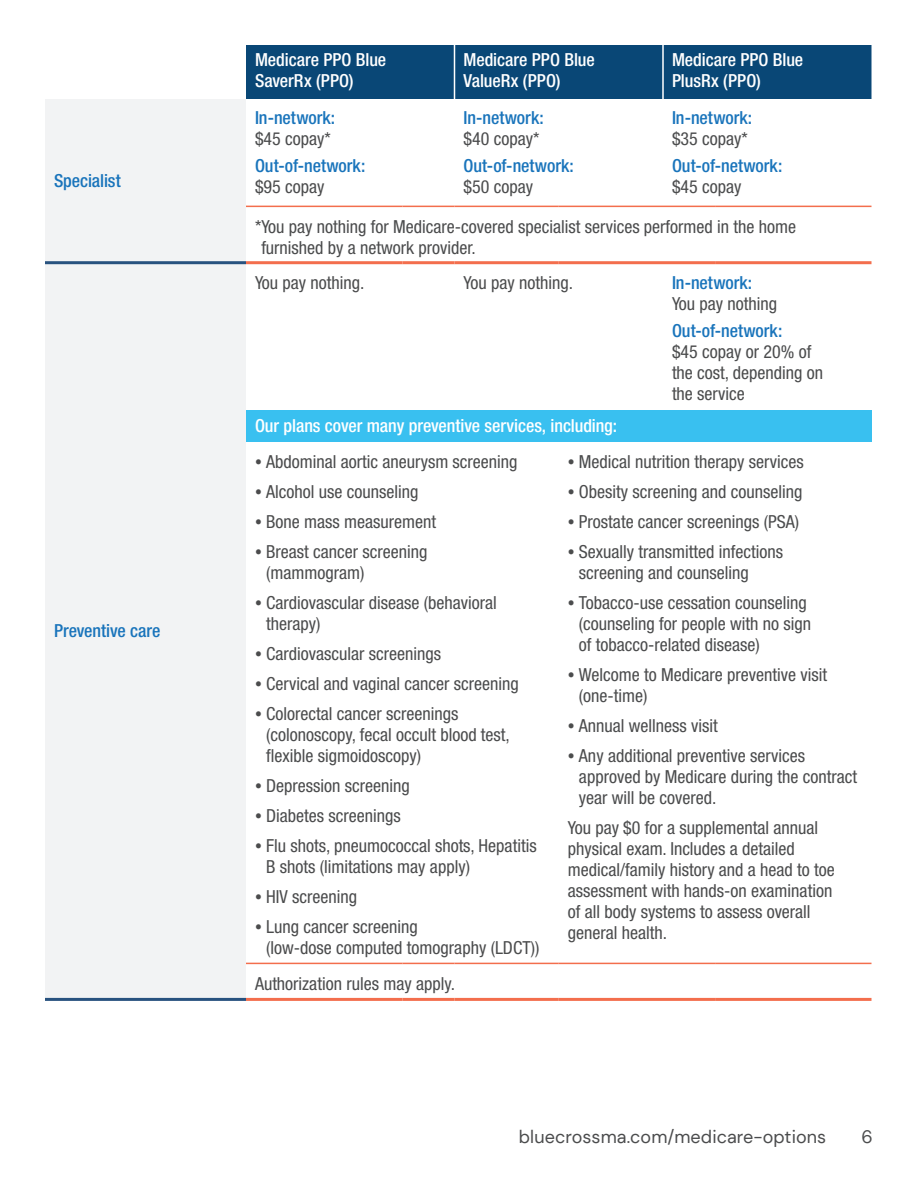
<style>
.page{position:relative;width:918px;height:1188px;background:#fff}
.page>*{position:absolute;margin:0;border:0;box-sizing:border-box;transform-origin:0 0}
.t1{font:condensed 18px/21px "Helvetica Neue LT Std";color:#4b4c4d}
.t2{font:500 condensed 18px/21px "Helvetica Neue LT Std";color:#1974bb}
.t3{font:500 condensed 18px/21px "Helvetica Neue LT Std";color:#fff}
.t4{font:18px "DM Sans";letter-spacing:.005em;color:#4b4c4d}
.s1{font-weight:400;color:#4b4c4d}
.s2{font-weight:500;color:#1974bb}
.s3{font-family:"DM Sans";font-weight:700;font-stretch:normal}
</style>
<div class="page">
<div style="left:246px;top:45px;width:626px;height:54px;background:#094776"></div>
<div style="left:45px;top:99px;width:201px;height:899px;background:#f2f3f4"></div>
<div style="left:246px;top:411px;width:626px;height:31px;background:#39c0f0"></div>
<hr style="left:454px;top:45px;width:1px;height:54px;background:#fff">
<hr style="left:662px;top:45px;width:2px;height:54px;background:#fff">
<hr style="left:246px;top:261px;width:156px;height:3px;background:#f36e4d">
<hr style="left:402px;top:261px;width:52px;height:3px;background:#f36e4d">
<hr style="left:454px;top:261px;width:105px;height:3px;background:#f36e4d">
<hr style="left:559px;top:261px;width:104px;height:3px;background:#f36e4d">
<hr style="left:663px;top:261px;width:52px;height:3px;background:#f36e4d">
<hr style="left:715px;top:261px;width:157px;height:3px;background:#f36e4d">
<hr style="left:246px;top:998px;width:156px;height:3px;background:#f36e4d">
<hr style="left:402px;top:998px;width:52px;height:3px;background:#f36e4d">
<hr style="left:454px;top:998px;width:105px;height:3px;background:#f36e4d">
<hr style="left:559px;top:998px;width:104px;height:3px;background:#f36e4d">
<hr style="left:663px;top:998px;width:52px;height:3px;background:#f36e4d">
<hr style="left:715px;top:998px;width:157px;height:3px;background:#f36e4d">
<hr style="left:246px;top:206px;width:156px;height:1px;background:#f36e4d">
<hr style="left:402px;top:206px;width:52px;height:1px;background:#f36e4d">
<hr style="left:454px;top:206px;width:105px;height:1px;background:#f36e4d">
<hr style="left:559px;top:206px;width:104px;height:1px;background:#f36e4d">
<hr style="left:663px;top:206px;width:52px;height:1px;background:#f36e4d">
<hr style="left:715px;top:206px;width:157px;height:1px;background:#f36e4d">
<hr style="left:45px;top:261px;width:201px;height:3px;background:#28527f">
<hr style="left:45px;top:998px;width:201px;height:3px;background:#28527f">
<hr style="left:246px;top:963px;width:156px;height:1px;background:#f36e4d">
<hr style="left:402px;top:963px;width:52px;height:1px;background:#f36e4d">
<hr style="left:454px;top:963px;width:105px;height:1px;background:#f36e4d">
<hr style="left:559px;top:963px;width:104px;height:1px;background:#f36e4d">
<hr style="left:663px;top:963px;width:52px;height:1px;background:#f36e4d">
<hr style="left:715px;top:963px;width:157px;height:1px;background:#f36e4d">
<p class="t2" style="left:54px;top:169px;width:68px">Specialist</p>
<p class="t2" style="left:54px;top:620px;width:108px">Preventive care</p>
<p class="t3" style="left:255px;top:49px;width:133px">Medicare PPO Blue<br>SaverRx (PPO)</p>
<p class="t3" style="left:464px;top:49px;width:133px">Medicare PPO Blue<br>ValueRx (PPO)</p>
<p class="t3" style="left:672px;top:49px;width:133px">Medicare PPO Blue<br>PlusRx (PPO)</p>
<p class="t2" style="left:672px;top:107px;width:82px">In-network: <span class="s1">$35 copay*</span></p>
<p class="t2" style="left:672px;top:155px;width:112px">Out-of-network: <span class="s1">$45 copay</span></p>
<p class="t1" style="left:261px;top:216px;width:536px;text-indent:-6px">*You pay nothing for Medicare-covered specialist services performed in the home furnished by a network provider.</p>
<p class="t2" style="left:255px;top:107px;width:82px">In-network: <span class="s1">$45 copay*</span></p>
<p class="t2" style="left:255px;top:155px;width:112px">Out-of-network: <span class="s1">$95 copay</span></p>
<p class="t2" style="left:464px;top:107px;width:82px">In-network: <span class="s1">$40 copay*</span></p>
<p class="t2" style="left:464px;top:155px;width:112px">Out-of-network: <span class="s1">$50 copay</span></p>
<p class="t1" style="left:255px;top:272px;width:111px">You pay nothing.</p>
<p class="t1" style="left:464px;top:272px;width:111px">You pay nothing.</p>
<p class="t1" style="left:672px;top:272px;width:107px"><span class="s2">In-network:<br></span>You pay nothing</p>
<p class="t1" style="left:672px;top:320px;width:153px"><span class="s2">Out-of-network:<br></span>$45 copay or 20% of the cost, depending on the service</p>
<p class="t3" style="left:255px;top:415px;width:364px">Our plans cover many preventive services, including:</p>
<p class="t1" style="left:255px;top:451px;width:264px"><span class="s3">•</span> Abdominal aortic aneurysm screening</p>
<p class="t1" style="left:255px;top:481px;width:165px"><span class="s3">•</span> Alcohol use counseling</p>
<p class="t1" style="left:255px;top:511px;width:183px"><span class="s3">•</span> Bone mass measurement</p>
<p class="t1" style="left:266px;top:541px;width:163px;text-indent:-11px"><span class="s3">•</span> Breast cancer screening (mammogram)</p>
<p class="t1" style="left:266px;top:592px;width:232px;text-indent:-11px"><span class="s3">•</span> Cardiovascular disease (behavioral therapy)</p>
<p class="t1" style="left:255px;top:643px;width:188px"><span class="s3">•</span> Cardiovascular screenings</p>
<p class="t1" style="left:255px;top:673px;width:265px"><span class="s3">•</span> Cervical and vaginal cancer screening</p>
<p class="t1" style="left:266px;top:703px;width:245px;text-indent:-11px"><span class="s3">•</span> Colorectal cancer screenings (colonoscopy, fecal occult blood test, flexible sigmoidoscopy)</p>
<p class="t1" style="left:255px;top:775px;width:156px"><span class="s3">•</span> Depression screening</p>
<p class="t1" style="left:255px;top:805px;width:147px"><span class="s3">•</span> Diabetes screenings</p>
<p class="t1" style="left:266px;top:835px;width:272px;text-indent:-11px"><span class="s3">•</span> Flu shots, pneumococcal shots, Hepatitis<br>B shots (limitations may apply)</p>
<p class="t1" style="left:255px;top:886px;width:104px"><span class="s3">•</span> HIV screening</p>
<p class="t1" style="left:266px;top:916px;width:275px;text-indent:-11px"><span class="s3">•</span> Lung cancer screening<br>(low-dose computed tomography (LDCT))</p>
<p class="t1" style="left:568px;top:451px;width:238px"><span class="s3">•</span> Medical nutrition therapy services</p>
<p class="t1" style="left:568px;top:481px;width:236px"><span class="s3">•</span> Obesity screening and counseling</p>
<p class="t1" style="left:568px;top:511px;width:233px"><span class="s3">•</span> Prostate cancer screenings (PSA)</p>
<p class="t1" style="left:579px;top:541px;width:206px;text-indent:-11px"><span class="s3">•</span> Sexually transmitted infections screening and counseling</p>
<p class="t1" style="left:579px;top:592px;width:234px;text-indent:-11px"><span class="s3">•</span> Tobacco-use cessation counseling (counseling for people with no sign of tobacco-related disease)</p>
<p class="t1" style="left:579px;top:664px;width:250px;text-indent:-11px"><span class="s3">•</span> Welcome to Medicare preventive visit (one-time)</p>
<p class="t1" style="left:568px;top:715px;width:152px"><span class="s3">•</span> Annual wellness visit</p>
<p class="t1" style="left:579px;top:745px;width:280px;text-indent:-11px"><span class="s3">•</span> Any additional preventive services approved by Medicare during the contract year will be covered.</p>
<p class="t1" style="left:568px;top:817px;width:269px">You pay $0 for a supplemental annual physical exam. Includes a detailed medical/family history and a head to toe assessment with hands-on examination of all body systems to assess overall general health.</p>
<p class="t1" style="left:255px;top:973px;width:202px">Authorization rules may apply.</p>
<p class="t4" style="left:519px;top:1125px;width:309px">bluecrossma.com/medicare-options</p>
<p class="t4" style="left:862px;top:1126px;width:13px">6</p>
</div>
